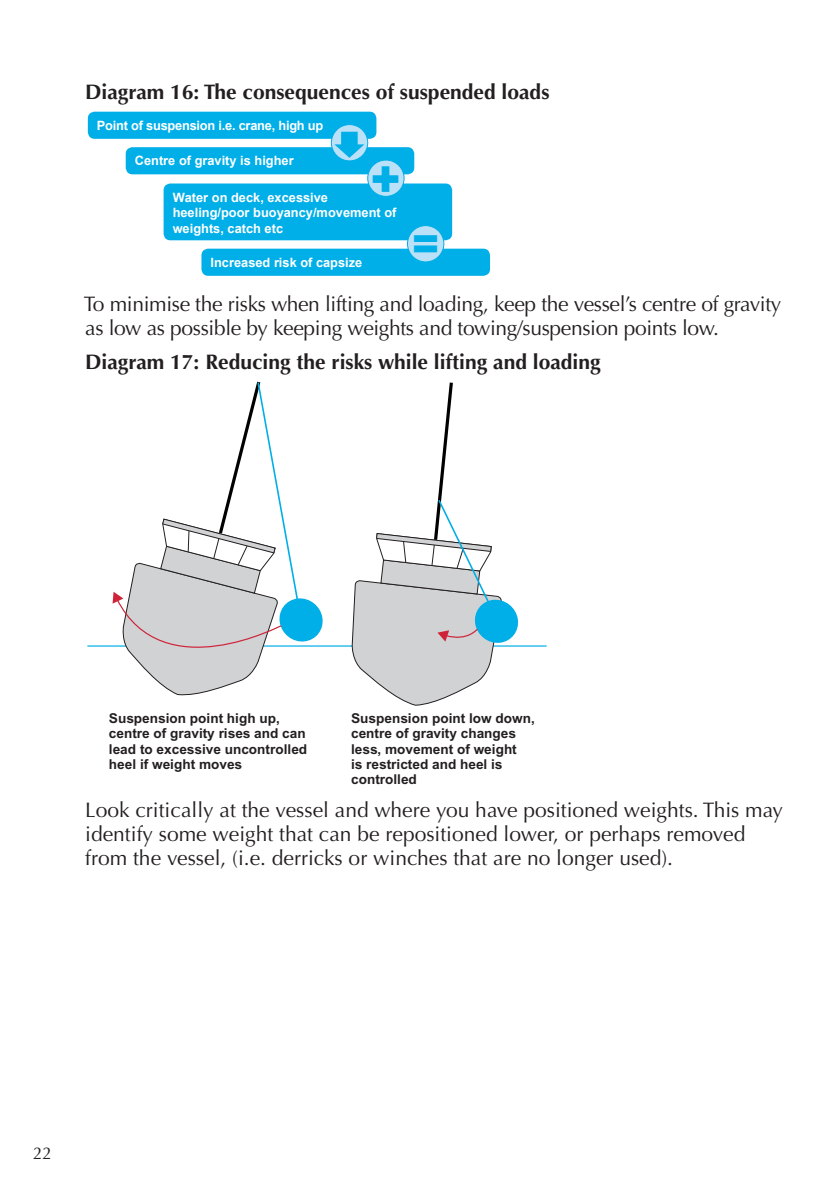
<style>
.page{position:relative;width:840px;height:1191px;background:#fff}
.page>*{position:absolute;margin:0;border:0;box-sizing:border-box;transform-origin:0 0}
.t1{font:900 48px "Arial";color:#00aee8}
.t2{font:900 43px "Arial";color:#00aee8}
.t3{font:21px/24px "Optima";color:#231f20}
.t4{font:700 21px "Optima";color:#231f20}
.t5{font:17px "Optima";color:#231f20}
.t6{font:700 13.6px/15.2px "Arial";color:#231f20}
.t7{font:700 12.8px/15.4px "Arial";color:#fff}
.t8{font:700 12.8px "Arial";letter-spacing:-.02em;color:#fff}
</style>
<div class="page">
<div style="left:88px;top:112px;width:288px;height:27px;background:#00aee8;border-radius:7px"></div>
<div style="left:126px;top:147px;width:288px;height:27px;background:#00aee8;border-radius:7px"></div>
<div style="left:163px;top:183px;width:289px;height:57px;background:#00aee8;border-radius:7px"></div>
<div style="left:201px;top:249px;width:288px;height:27px;background:#00aee8;border-radius:7px"></div>
<svg style="left:331px;top:125px;width:36px;height:36px"></svg>
<div style="left:331px;top:124px;width:37px;height:37px;border:1px solid #00aee8;border-radius:50%"></div>
<svg style="left:334px;top:132px;width:30px;height:26px"></svg>
<div style="left:367px;top:160px;width:37px;height:36px;background:#bae1f7;border-radius:50%"></div>
<div style="left:367px;top:160px;width:37px;height:37px;border:1px solid #00aee8;border-radius:50%"></div>
<div style="left:407px;top:226px;width:36px;height:36px;background:#bae1f7;border-radius:50%"></div>
<div style="left:407px;top:225px;width:37px;height:37px;border:1px solid #00aee8;border-radius:50%"></div>
<hr style="left:87px;top:645px;width:459px;height:1px;background:#00aee8">
<svg style="left:351px;top:382px;width:168px;height:323px"></svg>
<svg style="left:112px;top:381px;width:212px;height:315px"></svg>
<p class="t4" style="left:85px;top:79px;width:465px">Diagram 16: The consequences of suspended loads</p>
<p class="t6" style="left:316px;top:84px;width:177px">heel angle and capsize risk</p>
<p class="t8" style="left:97px;top:117px;width:228px">Point of suspension i.e. crane, high up</p>
<p class="t7" style="left:135px;top:154px;width:160px">Centre of gravity is higher</p>
<p class="t7" style="left:172px;top:190px;width:225px">Water on deck, excessive heeling/poor buoyancy/movement of weights, catch etc</p>
<p class="t7" style="left:210px;top:255px;width:153px">Increased risk of capsize</p>
<h1 class="t1" style="left:370px;top:148px;width:33px">+</h1>
<h2 class="t2" style="left:411px;top:217px;width:30px">=</h2>
<p class="t3" style="left:84px;top:292px;width:698px">To minimise the risks when lifting and loading, keep the vessel’s centre of gravity as low as possible by keeping weights and towing/suspension points low.</p>
<p class="t4" style="left:85px;top:350px;width:516px">Diagram 17: Reducing the risks while lifting and loading</p>
<p class="t6" style="left:179px;top:346px;width:282px">Reducing the risks while lifting and loading</p>
<p class="t6" style="left:109px;top:710px;width:200px">Suspension point high up, centre of gravity rises and can lead to excessive uncontrolled heel if weight moves</p>
<p class="t6" style="left:351px;top:710px;width:185px">Suspension point low down, centre of gravity changes less, movement of weight<br>is restricted and heel is controlled</p>
<p class="t3" style="left:85px;top:798px;width:699px">Look critically at the vessel and where you have positioned weights. This may identify some weight that can be repositioned lower, or perhaps removed from the vessel, (i.e. derricks or winches that are no longer used).</p>
<p class="t5" style="left:33px;top:1143px;width:20px">22</p>
</div>
